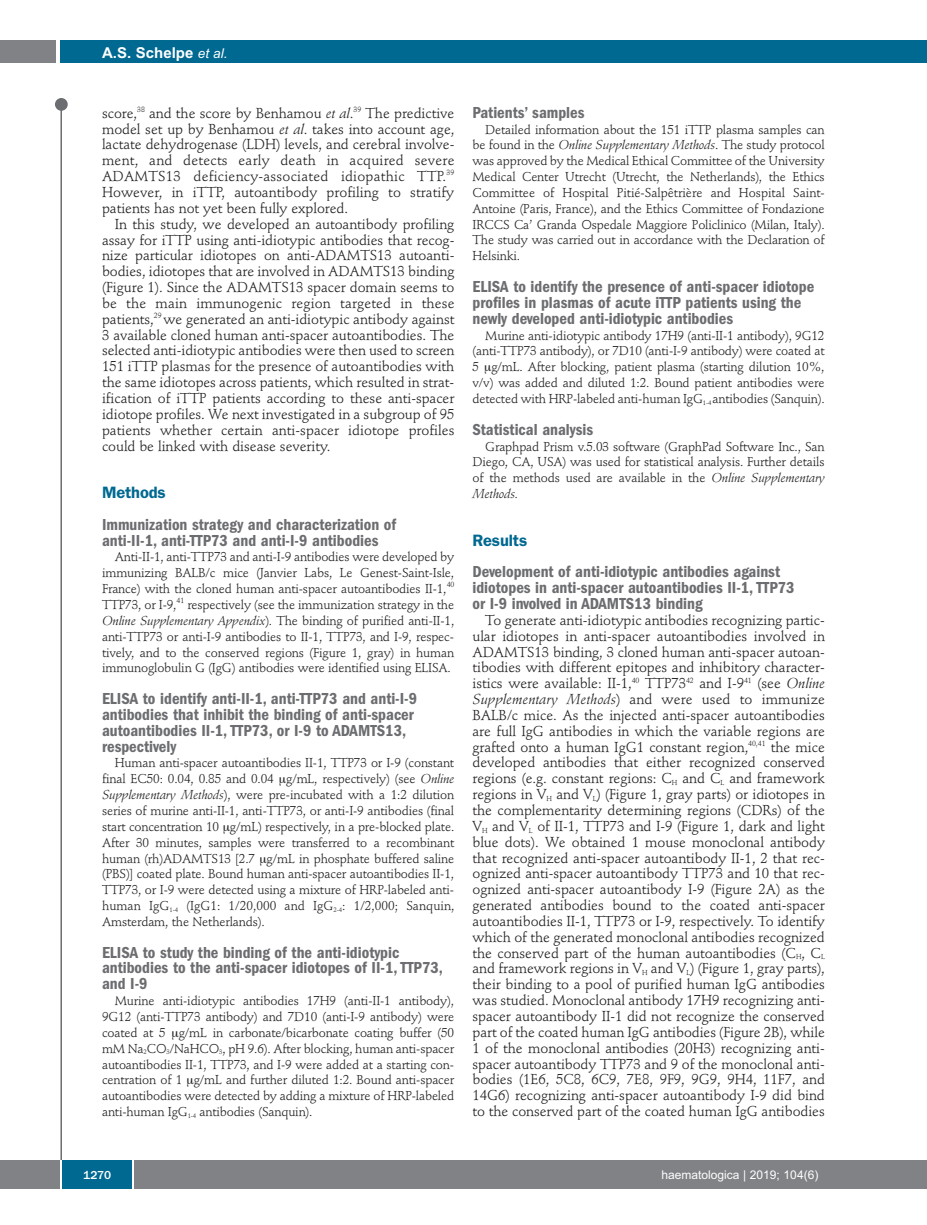
<style>
.page{position:relative;width:927px;height:1225px;background:#fff}
.page>*{position:absolute;margin:0;border:0;box-sizing:border-box;transform-origin:0 0}
.t1{font:600 condensed 16.5px/15.9px "Franklin Gothic";color:#6c6d70}
.t2{font:600 16.5px "Franklin Gothic";letter-spacing:-.01em;color:#006991}
.t3{font:700 15px "Arial";color:#fff}
.t4{font:14.25px/15.9px "Stempel Schneidler";letter-spacing:-.005em;color:#231f20;text-align:justify}
.t5{font:12.75px/15.9px "Stempel Schneidler";letter-spacing:-.015em;color:#231f20;text-align:justify}
.t6{font:12px "Arial";color:#fff}
.t7{font:500 12px "Franklin Gothic";color:#fff}
.s1{font-weight:400;font-style:italic;font-size:13.5px}
.s2{font-style:italic}
</style>
<div class="page">
<div style="left:911px;top:40px;width:16px;height:22px;background:#006991"></div>
<div style="left:910px;top:1160px;width:17px;height:28px;background:#808285"></div>
<div style="left:55px;top:98px;width:13px;height:13px;background:#6c6d70;border-radius:50%"></div>
<hr style="left:60px;top:101px;width:2px;height:1061px;background:#6c6d70">
<div style="left:60px;top:40px;width:852px;height:22px;background:#006991"></div>
<div style="left:0;top:40px;width:56px;height:22px;background:#808285"></div>
<div style="left:0;top:1160px;width:911px;height:28px;background:#808285"></div>
<div style="left:62px;top:1160px;width:71px;height:28px;background:#006991"></div>
<hr style="left:60px;top:1160px;width:2px;height:28px;background:#fff">
<svg style="left:133px;top:1160px;width:1px;height:28px"></svg>
<p class="t3" style="left:102px;top:44px;width:127px">A.S. Schelpe <span class="s1">et al.</span></p>
<p class="t4" style="left:102px;top:106px;width:354px">score,<sup>38</sup> and the score by Benhamou <span class="s2">et al</span>.<sup>39</sup> The predictive model set up by Benhamou <span class="s2">et al</span>. takes into account age, lactate dehydrogenase (LDH) levels, and cerebral involve&shy;ment, and detects early death in acquired severe ADAMTS13 deficiency-associated idiopathic TTP.<sup>39<br></sup>However, in iTTP, autoantibody profiling to stratify patients has not yet been fully explored.</p>
<p class="t4" style="left:102px;top:217px;width:354px;text-indent:13px">In this study, we developed an autoantibody profiling assay for iTTP using anti-idiotypic antibodies that recog&shy;nize particular idiotopes on anti-ADAMTS13 autoanti&shy;bodies, idiotopes that are involved in ADAMTS13 binding (Figure 1). Since the ADAMTS13 spacer domain seems to be the main immunogenic region targeted in these patients,<sup>29</sup> we generated an anti-idiotypic antibody against 3 available cloned human anti-spacer autoantibodies. The selected anti-idiotypic antibodies were then used to screen 151 iTTP plasmas for the presence of autoantibodies with the same idiotopes across patients, which resulted in strat&shy;ification of iTTP patients according to these anti-spacer idiotope profiles. We next investigated in a subgroup of 95 patients whether certain anti-spacer idiotope profiles could be linked with disease severity.</p>
<p class="t2" style="left:102px;top:487px;width:65px">Methods</p>
<p class="t1" style="left:102px;top:517px;width:296px">Immunization strategy and characterization of anti-II-1, anti-TTP73 and anti-I-9 antibodies</p>
<p class="t5" style="left:102px;top:550px;width:354px;text-indent:13px">Anti-II-1, anti-TTP73 and anti-I-9 antibodies were developed by immunizing BALB/c mice (Janvier Labs, Le Genest-Saint-Isle, France) with the cloned human anti-spacer autoantibodies II-1,<sup>40<br></sup>TTP73, or I-9,<sup>41</sup> respectively (see the immunization strategy in the <span class="s2">Online Supplementary Appendix</span>). The binding of purified anti-II-1, anti-TTP73 or anti-I-9 antibodies to II-1, TTP73, and I-9, respec&shy;tively, and to the conserved regions (Figure 1, gray) in human immunoglobulin G (IgG) antibodies were identified using ELISA.</p>
<p class="t1" style="left:102px;top:692px;width:317px">ELISA to identify anti-II-1, anti-TTP73 and anti-I-9 antibodies that inhibit the binding of anti-spacer autoantibodies II-1, TTP73, or I-9 to ADAMTS13, respectively</p>
<p class="t5" style="left:102px;top:756px;width:354px;text-indent:13px">Human anti-spacer autoantibodies II-1, TTP73 or I-9 (constant final EC50: 0.04, 0.85 and 0.04 g/mL, respectively) (see <span class="s2">Online Supplementary Methods</span>), were pre-incubated with a 1:2 dilution series of murine anti-II-1, anti-TTP73, or anti-I-9 antibodies (final start concentration 10 g/mL) respectively, in a pre-blocked plate.<br>After 30 minutes, samples were transferred to a recombinant human (rh)ADAMTS13 [2.7 g/mL in phosphate buffered saline (PBS)] coated plate. Bound human anti-spacer autoantibodies II-1, TTP73, or I-9 were detected using a mixture of HRP-labeled anti&shy;human IgG<sub>1-4</sub> (IgG1: 1/20,000 and IgG<sub>2-4</sub>: 1/2,000; Sanquin, Amsterdam, the Netherlands).</p>
<p class="t1" style="left:102px;top:945px;width:343px">ELISA to study the binding of the anti-idiotypic antibodies to the anti-spacer idiotopes of II-1, TTP73, and I-9</p>
<p class="t5" style="left:102px;top:994px;width:354px;text-indent:13px">Murine anti-idiotypic antibodies 17H9 (anti-II-1 antibody), 9G12 (anti-TTP73 antibody) and 7D10 (anti-I-9 antibody) were coated at 5 g/mL in carbonate/bicarbonate coating buffer (50 mM Na<sub>2</sub>CO<sub>3</sub>/NaHCO<sub>3</sub>, pH 9.6). After blocking, human anti-spacer autoantibodies II-1, TTP73, and I-9 were added at a starting con&shy;centration of 1 g/mL and further diluted 1:2. Bound anti-spacer autoantibodies were detected by adding a mixture of HRP-labeled anti-human IgG<sub>1-4</sub> antibodies (Sanquin).</p>
<p class="t1" style="left:472px;top:106px;width:114px">Patients’ samples</p>
<p class="t5" style="left:472px;top:122px;width:354px;text-indent:13px">Detailed information about the 151 iTTP plasma samples can be found in the <span class="s2">Online Supplementary Methods</span>. The study protocol was approved by the Medical Ethical Committee of the University Medical Center Utrecht (Utrecht, the Netherlands), the Ethics Committee of Hospital Pitié-Salpêtrière and Hospital Saint-Antoine (Paris, France), and the Ethics Committee of Fondazione IRCCS Ca’ Granda Ospedale Maggiore Policlinico (Milan, Italy).<br>The study was carried out in accordance with the Declaration of Helsinki.</p>
<p class="t1" style="left:472px;top:280px;width:343px">ELISA to identify the presence of anti-spacer idiotope profiles in plasmas of acute iTTP patients using the newly developed anti-idiotypic antibodies</p>
<p class="t5" style="left:472px;top:328px;width:354px;text-indent:13px">Murine anti-idiotypic antibody 17H9 (anti-II-1 antibody), 9G12 (anti-TTP73 antibody), or 7D10 (anti-I-9 antibody) were coated at 5 g/mL. After blocking, patient plasma (starting dilution 10%, v/v) was added and diluted 1:2. Bound patient antibodies were detected with HRP-labeled anti-human IgG<sub>1-4</sub> antibodies (Sanquin).</p>
<p class="t1" style="left:472px;top:422px;width:122px">Statistical analysis</p>
<p class="t5" style="left:472px;top:439px;width:354px;text-indent:13px">Graphpad Prism v.5.03 software (GraphPad Software Inc., San Diego, CA, USA) was used for statistical analysis. Further details of the methods used are available in the <span class="s2">Online Supplementary Methods.</span></p>
<p class="t2" style="left:472px;top:534px;width:56px">Results</p>
<p class="t1" style="left:472px;top:565px;width:324px">Development of anti-idiotypic antibodies against idiotopes in anti-spacer autoantibodies II-1, TTP73 or I-9 involved in ADAMTS13 binding</p>
<p class="t4" style="left:472px;top:613px;width:354px;text-indent:13px">To generate anti-idiotypic antibodies recognizing partic&shy;ular idiotopes in anti-spacer autoantibodies involved in ADAMTS13 binding, 3 cloned human anti-spacer autoan&shy;tibodies with different epitopes and inhibitory character&shy;istics were available: II-1,<sup>40</sup> TTP73<sup>42</sup> and I-9<sup>41</sup> (see <span class="s2">Online Supplementary Methods</span>) and were used to immunize BALB/c mice. As the injected anti-spacer autoantibodies are full IgG antibodies in which the variable regions are grafted onto a human IgG1 constant region,<sup>40,41</sup> the mice developed antibodies that either recognized conserved regions (e.g. constant regions: C<sub>H</sub> and C<sub>L</sub> and framework regions in V<sub>H</sub> and V<sub>L</sub>) (Figure 1, gray parts) or idiotopes in the complementarity determining regions (CDRs) of the V<sub>H</sub> and V<sub>L</sub> of II-1, TTP73 and I-9 (Figure 1, dark and light blue dots). We obtained 1 mouse monoclonal antibody that recognized anti-spacer autoantibody II-1, 2 that rec&shy;ognized anti-spacer autoantibody TTP73 and 10 that rec&shy;ognized anti-spacer autoantibody I-9 (Figure 2A) as the generated antibodies bound to the coated anti-spacer autoantibodies II-1, TTP73 or I-9, respectively. To identify which of the generated monoclonal antibodies recognized the conserved part of the human autoantibodies (C<sub>H</sub>, C<sub>L </sub>and framework regions in V<sub>H</sub> and V<sub>L</sub>) (Figure 1, gray parts), their binding to a pool of purified human IgG antibodies was studied. Monoclonal antibody 17H9 recognizing anti&shy;spacer autoantibody II-1 did not recognize the conserved part of the coated human IgG antibodies (Figure 2B), while 1 of the monoclonal antibodies (20H3) recognizing anti&shy;spacer autoantibody TTP73 and 9 of the monoclonal anti&shy;bodies (1E6, 5C8, 6C9, 7E8, 9F9, 9G9, 9H4, 11F7, and 14G6) recognizing anti-spacer autoantibody I-9 did bind to the conserved part of the coated human IgG antibodies</p>
<p class="t7" style="left:83px;top:1167px;width:29px">1270</p>
<p class="t6" style="left:661px;top:1167px;width:158px">haematologica | 2019; 104(6)</p>
</div>
